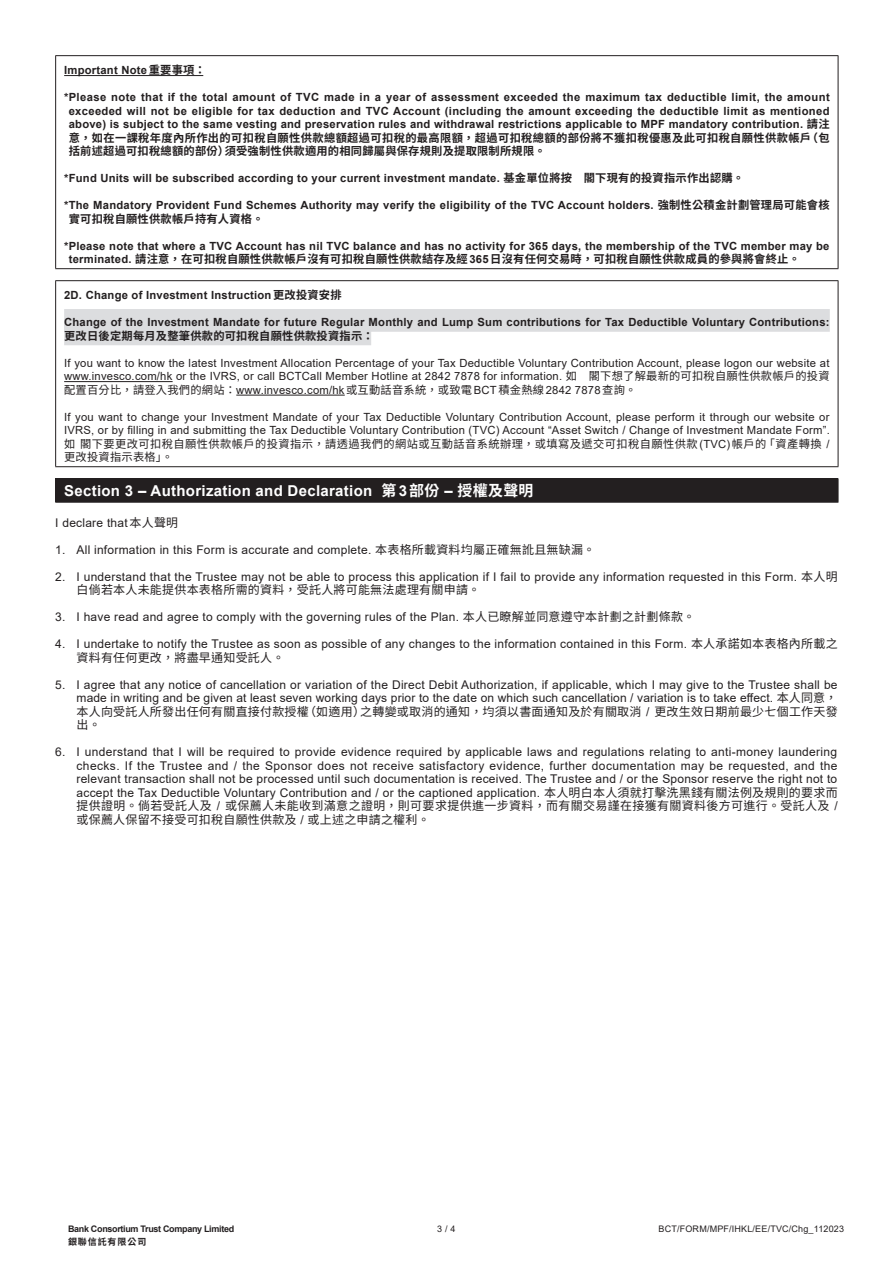
<style>
.page{position:relative;width:893px;height:1263px;background:#fff}
.page>*{position:absolute;margin:0;border:0;box-sizing:border-box;transform-origin:0 0}
.Body_Text{font:700 15px "Arial";letter-spacing:.02em;color:#fff}
.Body_Text-2{font:12px/13.5px "Arial";letter-spacing:.02em;color:#231f20}
.Body_Text-3{font:700 11.25px/13.5px "Arial";letter-spacing:.02em;color:#231f20}
.Body_Text-4{font:11.25px/13.5px "Arial";letter-spacing:.02em;color:#231f20;text-align:justify}
.t1{font:9px "Arial";letter-spacing:.02em;color:#231f20}
.t2{font:700 9px "Arial";letter-spacing:-.035em;color:#231f20}
.t3{font:700 9px "Noto Sans CJ Ktc";letter-spacing:.1em;color:#231f20}
.s1{font-family:"Noto Sans CJ Ktc"}
</style>
<div class="page">
<hr style="left:55px;top:55px;width:783px;height:1px;background:#231f20">
<hr style="left:55px;top:56px;width:1px;height:212px;background:#231f20">
<hr style="left:838px;top:56px;width:1px;height:212px;background:#231f20">
<hr style="left:55px;top:268px;width:783px;height:1px;background:#231f20">
<hr style="left:64px;top:75px;width:139px;height:1px;background:#231f20">
<hr style="left:55px;top:280px;width:783px;height:1px;background:#231f20">
<hr style="left:55px;top:281px;width:1px;height:185px;background:#231f20">
<hr style="left:838px;top:281px;width:1px;height:185px;background:#231f20">
<hr style="left:55px;top:466px;width:783px;height:1px;background:#231f20">
<div style="left:64px;top:309px;width:766px;height:23px;background:#dcdddf"></div>
<div style="left:64px;top:322px;width:307px;height:23px;background:#dcdddf"></div>
<hr style="left:64px;top:381px;width:109px;height:1px;background:#231f20">
<hr style="left:236px;top:395px;width:109px;height:1px;background:#231f20">
<div style="left:56px;top:479px;width:782px;height:23px;background:#231f20"></div>
<hr style="left:55px;top:478px;width:783px;height:1px;background:#231f20">
<svg style="left:55px;top:479px;width:1px;height:23px"></svg>
<svg style="left:838px;top:479px;width:1px;height:23px"></svg>
<hr style="left:55px;top:502px;width:783px;height:1px;background:#231f20">
<p class="Body_Text-3" style="left:64px;top:63px;width:143px">Important Note<span class="s1">重要事項：</span></p>
<p class="Body_Text-3" style="left:69px;top:90px;width:762px;text-align:justify;text-indent:-5px">*Please note that if the total amount of TVC made in a year of assessment exceeded the maximum tax deductible limit, the amount exceeded will not be eligible for tax deduction and TVC Account (including the amount exceeding the deductible limit as mentioned above) is subject to the same vesting and preservation rules and withdrawal restrictions applicable to MPF mandatory contribution. <span class="s1">請注意，如在一課稅年度內所作出的可扣稅自願性供款總額超過可扣稅的最高限額，超過可扣稅總額的部份將不獲扣稅優惠及此可扣稅自願性供款帳戶（包括前述超過可扣稅總額的部份）須受強制性供款適用的相同歸屬與保存規則及提取限制所規限。</span></p>
<p class="Body_Text-3" style="left:64px;top:171px;width:682px">*Fund Units will be subscribed according to your current investment mandate. <span class="s1">基金單位將按 閣下現有的投資指示作出認購。</span></p>
<p class="Body_Text-3" style="left:69px;top:198px;width:762px;text-indent:-5px">*The Mandatory Provident Fund Schemes Authority may verify the eligibility of the TVC Account holders. <span class="s1">強制性公積金計劃管理局可能會核實可扣稅自願性供款帳戶持有人資格。</span></p>
<p class="Body_Text-3" style="left:69px;top:239px;width:762px;text-indent:-5px">*Please note that where a TVC Account has nil TVC balance and has no activity for 365 days, the membership of the TVC member may be terminated. <span class="s1">請注意，在可扣稅自願性供款帳戶沒有可扣稅自願性供款結存及經</span>365<span class="s1">日沒有任何交易時，可扣稅自願性供款成員的參與將會終止。</span></p>
<p class="Body_Text-3" style="left:64px;top:288px;width:279px">2D. Change of Investment Instruction<span class="s1">更改投資安排</span></p>
<p class="Body_Text-3" style="left:64px;top:315px;width:767px">Change of the Investment Mandate for future Regular Monthly and Lump Sum contributions for Tax Deductible Voluntary Contributions:<span class="s1">更改日後定期每月及整筆供款的可扣稅自願性供款投資指示：</span></p>
<p class="Body_Text-4" style="left:64px;top:356px;width:767px">If you want to know the latest Investment Allocation Percentage of your Tax Deductible Voluntary Contribution Account, please logon our website at www.invesco.com/hk or the IVRS, or call BCTCall Member Hotline at 2842 7878 for information. <span class="s1">如 閣下想了解最新的可扣稅自願性供款帳戶的投資配置百分比，請登入我們的網站：</span>www.invesco.com/hk<span class="s1">或互動話音系統，或致電</span>BCT<span class="s1">積金熱線</span>2842 7878<span class="s1">查詢。</span></p>
<p class="Body_Text-4" style="left:64px;top:410px;width:767px">If you want to change your Investment Mandate of your Tax Deductible Voluntary Contribution Account, please perform it through our website or IVRS, or by filling in and submitting the Tax Deductible Voluntary Contribution (TVC) Account “Asset Switch / Change of Investment Mandate Form”.<span class="s1">如閣下要更改可扣稅自願性供款帳戶的投資指示，請透過我們的網站或互動話音系統辦理，或填寫及遞交可扣稅自願性供款</span>(TVC)<span class="s1">帳戶的「資產轉換</span> /<span class="s1">更改投資指示表格」。</span></p>
<p class="Body_Text" style="left:64px;top:480px;width:471px">Section 3 – Authorization and Declaration <span class="s1">第</span>3<span class="s1">部份</span> – <span class="s1">授權及聲明</span></p>
<p class="Body_Text-2" style="left:55px;top:516px;width:124px">I declare that<span class="s1">本人聲明</span></p>
<p class="Body_Text-2" style="left:55px;top:543px;width:541px">1. All information in this Form is accurate and complete. <span class="s1">本表格所載資料均屬正確無訛且無缺漏。</span></p>
<p class="Body_Text-2" style="left:77px;top:570px;width:763px;text-indent:-21px">2. I understand that the Trustee may not be able to process this application if I fail to provide any information requested in this Form. <span class="s1">本人明白倘若本人未能提供本表格所需的資料，受託人將可能無法處理有關申請。</span></p>
<p class="Body_Text-2" style="left:55px;top:610px;width:641px">3. I have read and agree to comply with the governing rules of the Plan. <span class="s1">本人已瞭解並同意遵守本計劃之計劃條款。</span></p>
<p class="Body_Text-2" style="left:77px;top:637px;width:763px;text-indent:-21px">4. I undertake to notify the Trustee as soon as possible of any changes to the information contained in this Form. <span class="s1">本人承諾如本表格內所載之資料有任何更改，將盡早通知受託人。</span></p>
<p class="Body_Text-2" style="left:77px;top:678px;width:763px;text-align:justify;text-indent:-21px">5. I agree that any notice of cancellation or variation of the Direct Debit Authorization, if applicable, which I may give to the Trustee shall be made in writing and be given at least seven working days prior to the date on which such cancellation / variation is to take effect. <span class="s1">本人同意，本人向受託人所發出任何有關直接付款授權（如適用）之轉變或取消的通知，均須以書面通知及於有關取消</span> / <span class="s1">更改生效日期前最少七個工作天發出。</span></p>
<p class="Body_Text-2" style="left:77px;top:745px;width:763px;text-align:justify;text-indent:-21px">6. I understand that I will be required to provide evidence required by applicable laws and regulations relating to anti-money laundering checks. If the Trustee and / the Sponsor does not receive satisfactory evidence, further documentation may be requested, and the relevant transaction shall not be processed until such documentation is received. The Trustee and / or the Sponsor reserve the right not to accept the Tax Deductible Voluntary Contribution and / or the captioned application. <span class="s1">本人明白本人須就打擊洗黑錢有關法例及規則的要求而提供證明。倘若受託人及</span> / <span class="s1">或保薦人未能收到滿意之證明，則可要求提供進一步資料，而有關交易謹在接獲有關資料後方可進行。受託人及</span> /<span class="s1">或保薦人保留不接受可扣稅自願性供款及</span> / <span class="s1">或上述之申請之權利。</span></p>
<p class="t1" style="left:437px;top:1222px;width:20px">3 / 4</p>
<p class="t2" style="left:68px;top:1222px;width:168px">Bank Consortium Trust Company Limited</p>
<p class="t1" style="left:659px;top:1223px;width:187px">BCT/FORM/MPF/IHKL/EE/TVC/Chg_112023</p>
<p class="t3" style="left:68px;top:1236px;width:80px">銀聯信託有限公司</p>
</div>
